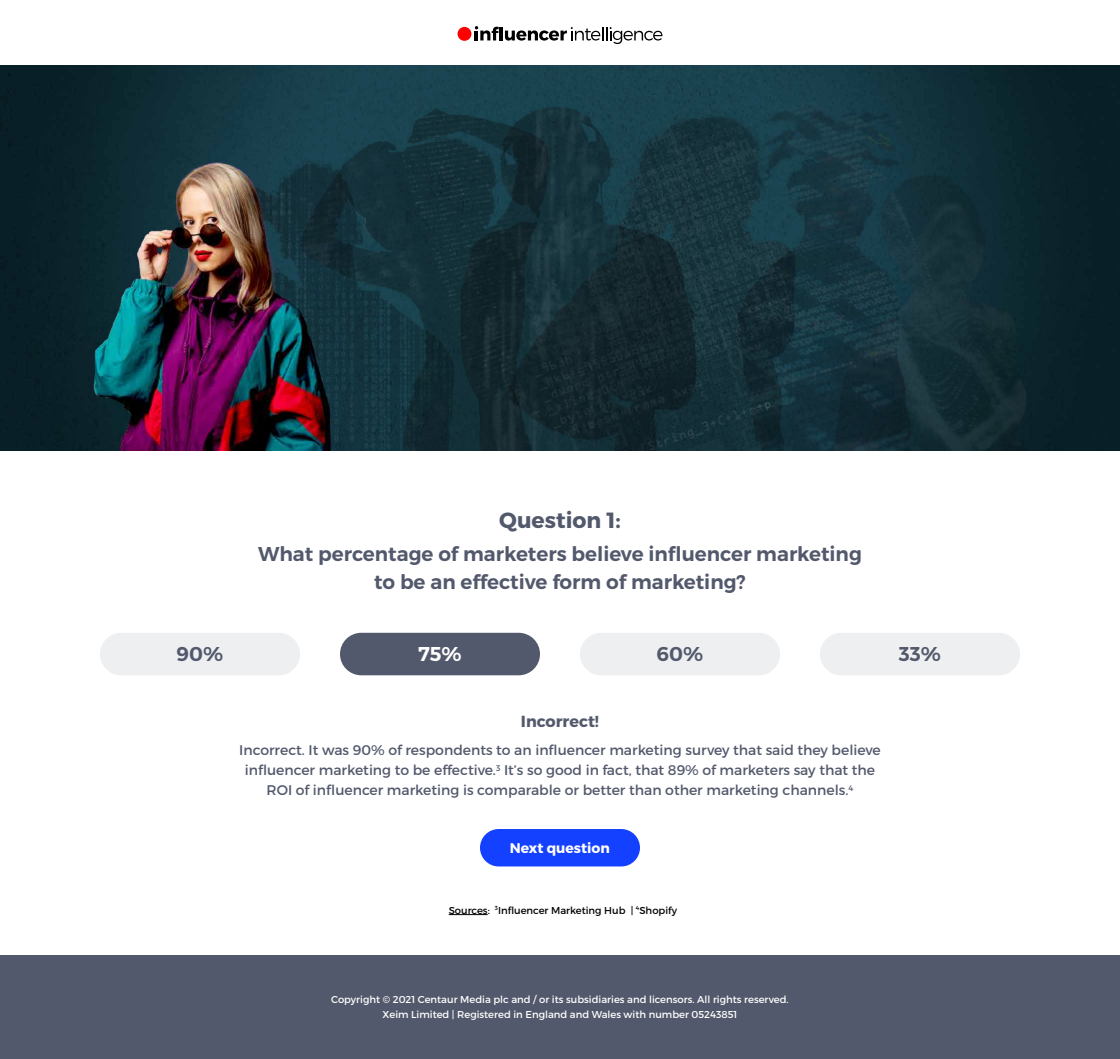
<style>
.page{position:relative;width:1120px;height:1059px;background:#fff}
.page>*{position:absolute;margin:0;border:0;box-sizing:border-box;transform-origin:0 0}
.t1{font:700 22px "Montserrat";color:#53596c}
.t2{font:600 20px/28px "Montserrat";color:#53596c;text-align:center}
.t3{font:600 20px "Montserrat";color:#fff}
.t4{font:700 16px "Montserrat";color:#53596c}
.t5{font:14px/20px "Montserrat";color:#53596c;text-align:center}
.t6{font:700 14px "Montserrat";color:#fff}
.t7{font:10px/15px "Montserrat";color:#fff;text-align:center}
.t8{font:10px "Montserrat";color:#000}
</style>
<div class="page">
<div style="left:0;top:955px;width:1120px;height:104px;background:#53596c"></div>
<img style="left:0;top:65px;width:1120px;height:386px">
<div style="left:458px;top:27px;width:13px;height:14px;background:#f00;border-radius:50%"></div>
<svg style="left:475px;top:26px;width:188px;height:18px"></svg>
<div style="left:100px;top:633px;width:200px;height:42px;background:#edeff1;border-radius:21px"></div>
<div style="left:340px;top:633px;width:200px;height:42px;background:#53596c;border-radius:21px"></div>
<div style="left:580px;top:633px;width:200px;height:42px;background:#edeff1;border-radius:21px"></div>
<div style="left:820px;top:633px;width:200px;height:42px;background:#edeff1;border-radius:21px"></div>
<img style="left:90px;top:96px;width:940px;height:355px">
<hr style="left:449px;top:914px;width:39px;height:1px;background:#000">
<div style="left:480px;top:829px;width:160px;height:37px;background:#1440ff;border-radius:19px"></div>
<h1 class="t1" style="left:499px;top:506px;width:123px">Question 1:</h1>
<h2 class="t2" style="left:258px;top:540px;width:605px">What percentage of marketers believe influencer marketing to be an effective form of marketing?</h2>
<h2 class="t2" style="left:177px;top:641px;width:48px">90%</h2>
<h2 class="t3" style="left:418px;top:642px;width:45px">75%</h2>
<h2 class="t2" style="left:657px;top:641px;width:48px">60%</h2>
<h2 class="t2" style="left:899px;top:641px;width:44px">33%</h2>
<p class="t4" style="left:521px;top:712px;width:80px">Incorrect!</p>
<p class="t5" style="left:239px;top:740px;width:643px">Incorrect. It was 90% of respondents to an influencer marketing survey that said they believe influencer marketing to be effective.<sup>3</sup> It’s so good in fact, that 89% of marketers say that the<br>ROI of influencer marketing is comparable or better than other marketing channels.<sup>4</sup></p>
<p class="t6" style="left:510px;top:839px;width:102px">Next question</p>
<p class="t8" style="left:449px;top:904px;width:230px">Sources: <sup>3</sup>Influencer Marketing Hub | <sup>4</sup>Shopify</p>
<p class="t7" style="left:331px;top:992px;width:459px">Copyright © 2021 Centaur Media plc and / or its subsidiaries and licensors. All rights reserved.<br>Xeim Limited | Registered in England and Wales with number 05243851</p>
</div>
